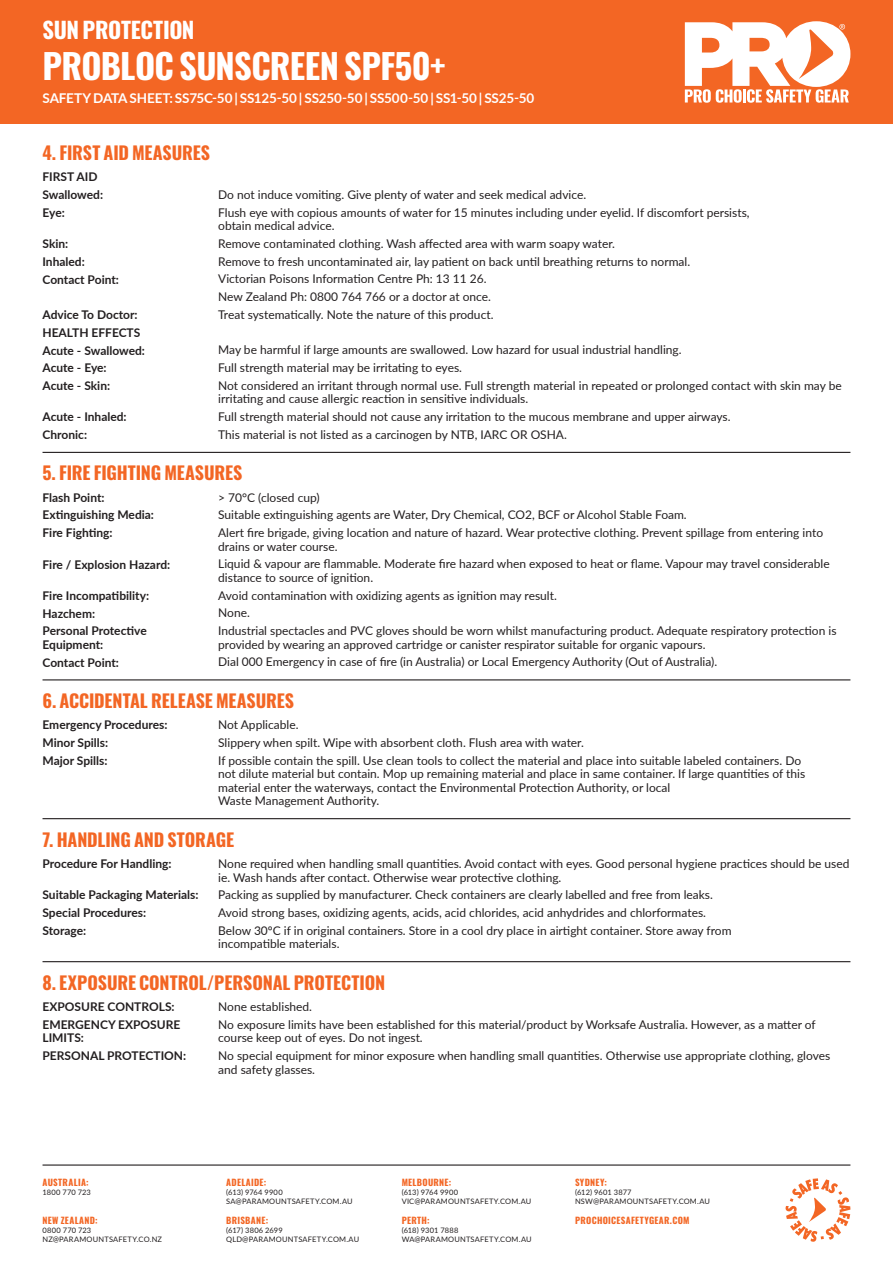
<style>
.page{position:relative;width:893px;height:1263px;background:#fff}
.page>*{position:absolute;margin:0;border:0;box-sizing:border-box;transform-origin:0 0}
.t1{font:700 34.5px "Oswald";letter-spacing:-.02em;color:#fff}
.t2{font:700 22.5px "Oswald";letter-spacing:-.015em;color:#fff}
.t3{font:700 18px "Oswald";letter-spacing:-.005em;color:#f36624}
.t4{font:700 13.5px "Lato";letter-spacing:-.01em;color:#fff}
.t5{font:12px/13.5px "Lato";color:#231f20}
.t6{font:700 12px/13.5px "Lato";color:#231f20}
.t7{font:700 9px "Oswald";letter-spacing:.035em;color:#f36624}
.t8{font:7.5px/9px "Lato";letter-spacing:.025em;color:#231f20}
</style>
<div class="page">
<div style="left:0;top:0;width:893px;height:124px;background:#f36624"></div>
<svg style="left:685px;top:21px;width:165px;height:82px"></svg>
<hr style="left:43px;top:1164px;width:807px;height:1px;background:#231f20">
<svg style="left:785px;top:1178px;width:65px;height:64px"></svg>
<hr style="left:43px;top:452px;width:807px;height:1px;background:#231f20">
<hr style="left:43px;top:679px;width:807px;height:1px;background:#231f20">
<hr style="left:43px;top:818px;width:807px;height:1px;background:#231f20">
<hr style="left:43px;top:961px;width:807px;height:1px;background:#231f20">
<h2 class="t2" style="left:43px;top:19px;width:154px">SUN PROTECTION</h2>
<h1 class="t1" style="left:43px;top:48px;width:405px">PROBLOC SUNSCREEN SPF50+</h1>
<p class="t4" style="left:43px;top:88px;width:493px">SAFETY DATA SHEET: SS75C-50 | SS125-50 | SS250-50 | SS500-50 | SS1-50 | SS25-50</p>
<p class="t3" style="left:43px;top:143px;width:169px">4. FIRST AID MEASURES</p>
<p class="t6" style="left:43px;top:170px;width:56px">FIRST AID</p>
<p class="t6" style="left:43px;top:187px;width:62px">Swallowed:</p>
<p class="t6" style="left:43px;top:205px;width:24px">Eye:</p>
<p class="t6" style="left:43px;top:236px;width:27px">Skin:</p>
<p class="t6" style="left:43px;top:254px;width:44px">Inhaled:</p>
<p class="t6" style="left:43px;top:272px;width:78px">Contact Point:</p>
<p class="t6" style="left:43px;top:307px;width:97px">Advice To Doctor:</p>
<p class="t6" style="left:43px;top:325px;width:99px">HEALTH EFFECTS</p>
<p class="t6" style="left:43px;top:343px;width:104px">Acute - Swallowed:</p>
<p class="t6" style="left:43px;top:361px;width:66px">Acute - Eye:</p>
<p class="t6" style="left:43px;top:378px;width:69px">Acute - Skin:</p>
<p class="t6" style="left:43px;top:410px;width:86px">Acute - Inhaled:</p>
<p class="t6" style="left:43px;top:427px;width:46px">Chronic:</p>
<p class="t5" style="left:218px;top:187px;width:369px">Do not induce vomiting. Give plenty of water and seek medical advice.</p>
<p class="t5" style="left:218px;top:205px;width:533px">Flush eye with copious amounts of water for 15 minutes including under eyelid. If discomfort persists, obtain medical advice.</p>
<p class="t5" style="left:218px;top:236px;width:398px">Remove contaminated clothing. Wash affected area with warm soapy water.</p>
<p class="t5" style="left:218px;top:254px;width:474px">Remove to fresh uncontaminated air, lay patient on back until breathing returns to normal.</p>
<p class="t5" style="left:218px;top:272px;width:270px">Victorian Poisons Information Centre Ph: 13 11 26.</p>
<p class="t5" style="left:218px;top:290px;width:274px">New Zealand Ph: 0800 764 766 or a doctor at once.</p>
<p class="t5" style="left:218px;top:307px;width:277px">Treat systematically. Note the nature of this product.</p>
<p class="t5" style="left:218px;top:343px;width:465px">May be harmful if large amounts are swallowed. Low hazard for usual industrial handling.</p>
<p class="t5" style="left:218px;top:361px;width:245px">Full strength material may be irritating to eyes.</p>
<p class="t5" style="left:218px;top:378px;width:625px">Not considered an irritant through normal use. Full strength material in repeated or prolonged contact with skin may be irritating and cause allergic reaction in sensitive individuals.</p>
<p class="t5" style="left:218px;top:410px;width:514px">Full strength material should not cause any irritation to the mucous membrane and upper airways.</p>
<p class="t5" style="left:218px;top:427px;width:350px">This material is not listed as a carcinogen by NTB, IARC OR OSHA.</p>
<p class="t3" style="left:43px;top:463px;width:201px">5. FIRE FIGHTING MEASURES</p>
<p class="t6" style="left:43px;top:490px;width:64px">Flash Point:</p>
<p class="t6" style="left:43px;top:508px;width:113px">Extinguishing Media:</p>
<p class="t6" style="left:43px;top:526px;width:72px">Fire Fighting:</p>
<p class="t6" style="left:43px;top:557px;width:129px">Fire / Explosion Hazard:</p>
<p class="t6" style="left:43px;top:588px;width:108px">Fire Incompatibility:</p>
<p class="t6" style="left:43px;top:606px;width:54px">Hazchem:</p>
<p class="t6" style="left:43px;top:624px;width:106px">Personal Protective<br>Equipment:</p>
<p class="t6" style="left:43px;top:655px;width:78px">Contact Point:</p>
<p class="t5" style="left:218px;top:490px;width:103px">&gt; 70°C (closed cup)</p>
<p class="t5" style="left:218px;top:508px;width:470px">Suitable extinguishing agents are Water, Dry Chemical, CO2, BCF or Alcohol Stable Foam.</p>
<p class="t5" style="left:218px;top:525px;width:606px">Alert fire brigade, giving location and nature of hazard. Wear protective clothing. Prevent spillage from entering into drains or water course.</p>
<p class="t5" style="left:218px;top:557px;width:613px">Liquid &amp; vapour are flammable. Moderate fire hazard when exposed to heat or flame. Vapour may travel considerable distance to source of ignition.</p>
<p class="t5" style="left:218px;top:588px;width:340px">Avoid contamination with oxidizing agents as ignition may result.</p>
<p class="t5" style="left:218px;top:606px;width:33px">None.</p>
<p class="t5" style="left:218px;top:623px;width:620px">Industrial spectacles and PVC gloves should be worn whilst manufacturing product. Adequate respiratory protection is provided by wearing an approved cartridge or canister respirator suitable for organic vapours.</p>
<p class="t5" style="left:218px;top:655px;width:500px">Dial 000 Emergency in case of fire (in Australia) or Local Emergency Authority (Out of Australia).</p>
<p class="t3" style="left:43px;top:691px;width:253px">6. ACCIDENTAL RELEASE MEASURES</p>
<p class="t6" style="left:43px;top:718px;width:127px">Emergency Procedures:</p>
<p class="t6" style="left:43px;top:735px;width:67px">Minor Spills:</p>
<p class="t6" style="left:43px;top:753px;width:66px">Major Spills:</p>
<p class="t5" style="left:218px;top:718px;width:82px">Not Applicable.</p>
<p class="t5" style="left:218px;top:735px;width:367px">Slippery when spilt. Wipe with absorbent cloth. Flush area with water.</p>
<p class="t5" style="left:218px;top:753px;width:588px">If possible contain the spill. Use clean tools to collect the material and place into suitable labeled containers. Do not dilute material but contain. Mop up remaining material and place in same container. If large quantities of this material enter the waterways, contact the Environmental Protection Authority, or local<br>Waste Management Authority.</p>
<p class="t3" style="left:43px;top:830px;width:193px">7. HANDLING AND STORAGE</p>
<p class="t6" style="left:43px;top:856px;width:131px">Procedure For Handling:</p>
<p class="t6" style="left:43px;top:888px;width:157px">Suitable Packaging Materials:</p>
<p class="t6" style="left:43px;top:905px;width:105px">Special Procedures:</p>
<p class="t6" style="left:43px;top:923px;width:45px">Storage:</p>
<p class="t5" style="left:218px;top:856px;width:633px">None required when handling small quantities. Avoid contact with eyes. Good personal hygiene practices should be used ie. Wash hands after contact. Otherwise wear protective clothing.</p>
<p class="t5" style="left:218px;top:888px;width:496px">Packing as supplied by manufacturer. Check containers are clearly labelled and free from leaks.</p>
<p class="t5" style="left:218px;top:905px;width:489px">Avoid strong bases, oxidizing agents, acids, acid chlorides, acid anhydrides and chlorformates.</p>
<p class="t5" style="left:218px;top:923px;width:515px">Below 30ºC if in original containers. Store in a cool dry place in airtight container. Store away from incompatible materials.</p>
<p class="t3" style="left:43px;top:973px;width:344px">8. EXPOSURE CONTROL/PERSONAL PROTECTION</p>
<p class="t6" style="left:43px;top:999px;width:134px">EXPOSURE CONTROLS:</p>
<p class="t6" style="left:43px;top:1017px;width:139px">EMERGENCY EXPOSURE<br>LIMITS:</p>
<p class="t6" style="left:43px;top:1048px;width:145px">PERSONAL PROTECTION:</p>
<p class="t5" style="left:218px;top:999px;width:95px">None established.</p>
<p class="t5" style="left:218px;top:1017px;width:599px">No exposure limits have been established for this material/product by Worksafe Australia. However, as a matter of course keep out of eyes. Do not ingest.</p>
<p class="t5" style="left:218px;top:1048px;width:613px">No special equipment for minor exposure when handling small quantities. Otherwise use appropriate clothing, gloves and safety glasses.</p>
<p class="t7" style="left:43px;top:1177px;width:48px">AUSTRALIA:</p>
<p class="t8" style="left:43px;top:1187px;width:50px">1800 770 723</p>
<p class="t7" style="left:43px;top:1215px;width:57px">NEW ZEALAND:</p>
<p class="t8" style="left:43px;top:1225px;width:121px">0800 770 723<br>NZ@PARAMOUNTSAFETY.CO.NZ</p>
<p class="t7" style="left:226px;top:1177px;width:42px">ADELAIDE:</p>
<p class="t8" style="left:226px;top:1187px;width:128px">(613) 9764 9900<br>SA@PARAMOUNTSAFETY.COM.AU</p>
<p class="t7" style="left:226px;top:1215px;width:43px">BRISBANE:</p>
<p class="t8" style="left:226px;top:1225px;width:134px">(617) 3806 2699<br>QLD@PARAMOUNTSAFETY.COM.AU</p>
<p class="t7" style="left:402px;top:1177px;width:51px">MELBOURNE:</p>
<p class="t8" style="left:402px;top:1187px;width:131px">(613) 9764 9900<br>VIC@PARAMOUNTSAFETY.COM.AU</p>
<p class="t7" style="left:402px;top:1215px;width:30px">PERTH:</p>
<p class="t8" style="left:402px;top:1225px;width:131px">(618) 9301 7888<br>WA@PARAMOUNTSAFETY.COM.AU</p>
<p class="t7" style="left:575px;top:1177px;width:33px">SYDNEY:</p>
<p class="t8" style="left:575px;top:1187px;width:136px">(612) 9601 3877<br>NSW@PARAMOUNTSAFETY.COM.AU</p>
<p class="t7" style="left:575px;top:1215px;width:116px">PROCHOICESAFETYGEAR.COM</p>
</div>
